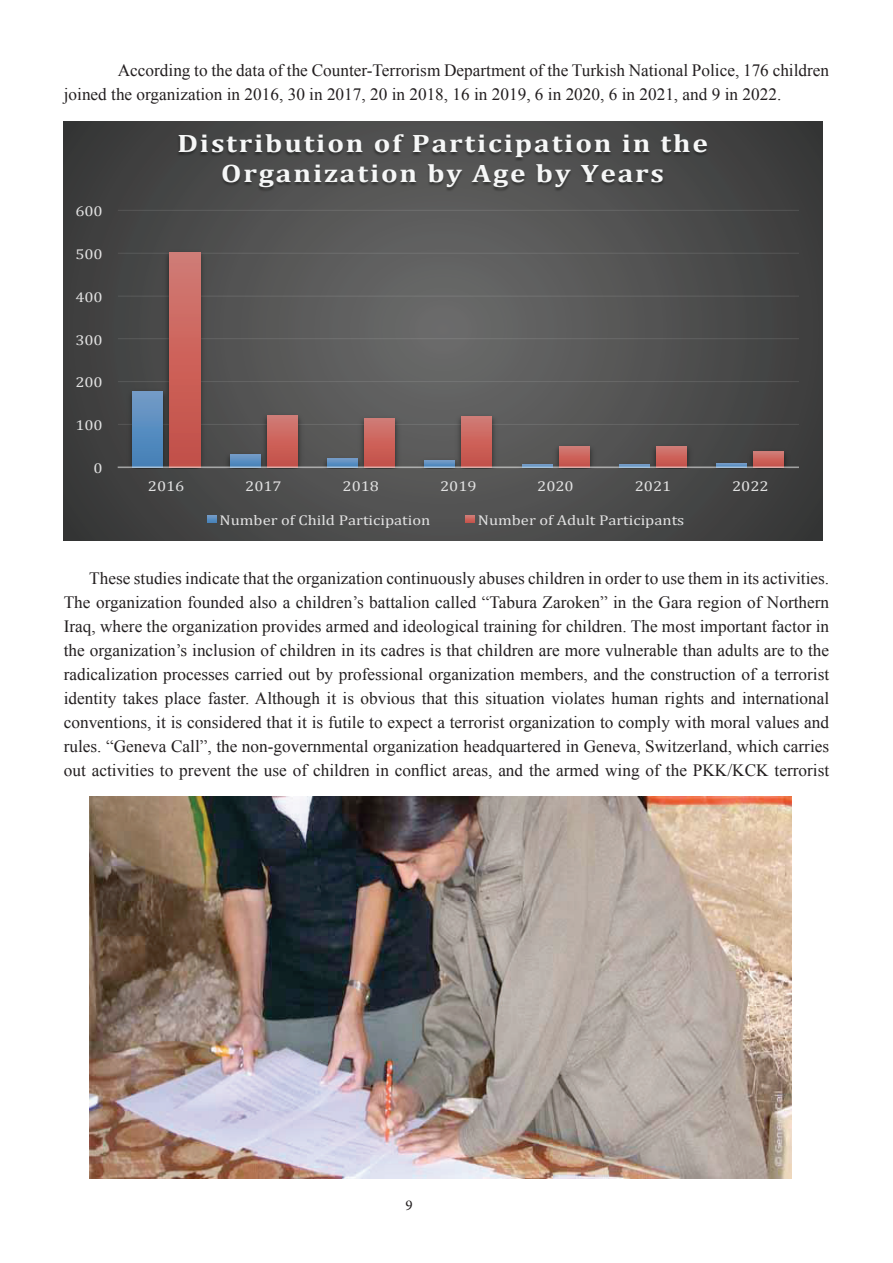
<style>
.page{position:relative;width:893px;height:1263px;background:#fff}
.page>*{position:absolute;margin:0;border:0;box-sizing:border-box;transform-origin:0 0}
.t1{font:700 25.35px/30px "Cambria";letter-spacing:.065em;color:#f6f7f7;text-align:center;scale:1.16 1}
.t2{font:17.25px/24px "Times New Roman";color:#231f20}
.t3{font:15px "Minion Pro";color:#231f20}
.t4{font:14.25px "Cambria";color:#e1e1e1;scale:1.16 1}
</style>
<div class="page">
<svg style="left:64px;top:121px;width:759px;height:419px;background:#4e4e4e"></svg>
<hr style="left:118px;top:424px;width:681px;height:1px;background:#f6f7f7;opacity:.1">
<hr style="left:118px;top:381px;width:681px;height:1px;background:#f6f7f7;opacity:.1">
<hr style="left:118px;top:338px;width:681px;height:1px;background:#f6f7f7;opacity:.1">
<hr style="left:118px;top:295px;width:681px;height:2px;background:#f6f7f7;opacity:.1">
<hr style="left:118px;top:253px;width:681px;height:1px;background:#f6f7f7;opacity:.1">
<hr style="left:118px;top:210px;width:681px;height:1px;background:#f6f7f7;opacity:.1">
<img style="left:124px;top:387px;width:37px;height:79px">
<img style="left:221px;top:449px;width:38px;height:17px">
<img style="left:318px;top:453px;width:38px;height:13px">
<img style="left:416px;top:455px;width:37px;height:11px">
<img style="left:513px;top:459px;width:38px;height:7px">
<img style="left:610px;top:459px;width:38px;height:7px">
<img style="left:708px;top:458px;width:37px;height:8px">
<img style="left:161px;top:248px;width:48px;height:218px">
<img style="left:259px;top:410px;width:47px;height:56px">
<img style="left:356px;top:413px;width:47px;height:53px">
<img style="left:453px;top:412px;width:48px;height:54px">
<img style="left:551px;top:441px;width:47px;height:25px">
<img style="left:648px;top:441px;width:47px;height:25px">
<img style="left:745px;top:447px;width:48px;height:19px">
<div style="left:133px;top:392px;width:30px;height:75px;background:linear-gradient(to bottom,#729bc8,#427fb7)"></div>
<svg style="left:230px;top:454px;width:30px;height:12px"></svg>
<svg style="left:327px;top:459px;width:30px;height:7px"></svg>
<svg style="left:425px;top:460px;width:30px;height:6px"></svg>
<hr style="left:522px;top:465px;width:30px;height:2px;background:#6e98c4">
<hr style="left:619px;top:465px;width:30px;height:2px;background:#6e98c4">
<svg style="left:717px;top:463px;width:30px;height:3px"></svg>
<div style="left:170px;top:253px;width:30px;height:214px;background:linear-gradient(to bottom,#d27a73,#c44e46)"></div>
<div style="left:267px;top:416px;width:30px;height:51px;background:linear-gradient(to bottom,#d27a74,#c44e46)"></div>
<div style="left:365px;top:418px;width:30px;height:49px;background:linear-gradient(to bottom,#d27b74,#c54e46)"></div>
<div style="left:462px;top:417px;width:30px;height:50px;background:linear-gradient(to bottom,#d27a73,#c54f47)"></div>
<svg style="left:559px;top:446px;width:30px;height:20px"></svg>
<svg style="left:657px;top:446px;width:30px;height:20px"></svg>
<svg style="left:754px;top:452px;width:30px;height:14px"></svg>
<hr style="left:118px;top:466px;width:681px;height:2px;background:#f6f7f7;opacity:.54">
<img style="left:170px;top:122px;width:545px;height:45px">
<img style="left:212px;top:152px;width:459px;height:45px">
<svg style="left:207px;top:515px;width:9px;height:8px"></svg>
<svg style="left:466px;top:515px;width:8px;height:8px"></svg>
<img style="left:89px;top:797px;width:702px;height:382px">
<p class="t2" style="left:64px;top:58px;width:767px;text-indent:54px">According to the data of the Counter-Terrorism Department of the Turkish National Police, 176 children joined the organization in 2016, 30 in 2017, 20 in 2018, 16 in 2019, 6 in 2020, 6 in 2021, and 9 in 2022.</p>
<p class="t4" style="left:75px;top:203px;width:25px">600</p>
<p class="t4" style="left:75px;top:246px;width:25px">500</p>
<p class="t4" style="left:75px;top:288px;width:25px">400</p>
<p class="t4" style="left:75px;top:331px;width:25px">300</p>
<p class="t4" style="left:75px;top:374px;width:25px">200</p>
<p class="t4" style="left:75px;top:417px;width:25px">100</p>
<p class="t4" style="left:94px;top:460px;width:9px">0</p>
<h1 class="t1" style="left:177px;top:128px;width:459px">Distribution of Participation in the<br>Organization by Age by Years</h1>
<p class="t4" style="left:148px;top:477px;width:33px">2016</p>
<p class="t4" style="left:245px;top:477px;width:33px">2017</p>
<p class="t4" style="left:343px;top:477px;width:33px">2018</p>
<p class="t4" style="left:440px;top:477px;width:33px">2019</p>
<p class="t4" style="left:537px;top:477px;width:33px">2020</p>
<p class="t4" style="left:635px;top:477px;width:33px">2021</p>
<p class="t4" style="left:732px;top:477px;width:33px">2022</p>
<p class="t4" style="left:220px;top:512px;width:183px">Number of Child Participation</p>
<p class="t4" style="left:478px;top:512px;width:179px">Number of Adult Participants</p>
<p class="t2" style="left:64px;top:566px;width:767px;text-align:justify;text-indent:26px">These studies indicate that the organization continuously abuses children in order to use them in its activities.<br>The organization founded also a children’s battalion called “Tabura Zaroken” in the Gara region of Northern Iraq, where the organization provides armed and ideological training for children. The most important factor in the organization’s inclusion of children in its cadres is that children are more vulnerable than adults are to the radicalization processes carried out by professional organization members, and the construction of a terrorist identity takes place faster. Although it is obvious that this situation violates human rights and international conventions, it is considered that it is futile to expect a terrorist organization to comply with moral values and rules. “Geneva Call”, the non-governmental organization headquartered in Geneva, Switzerland, which carries out activities to prevent the use of children in conflict areas, and the armed wing of the PKK/KCK terrorist</p>
<p class="t3" style="left:406px;top:1195px;width:9px">9</p>
</div>
